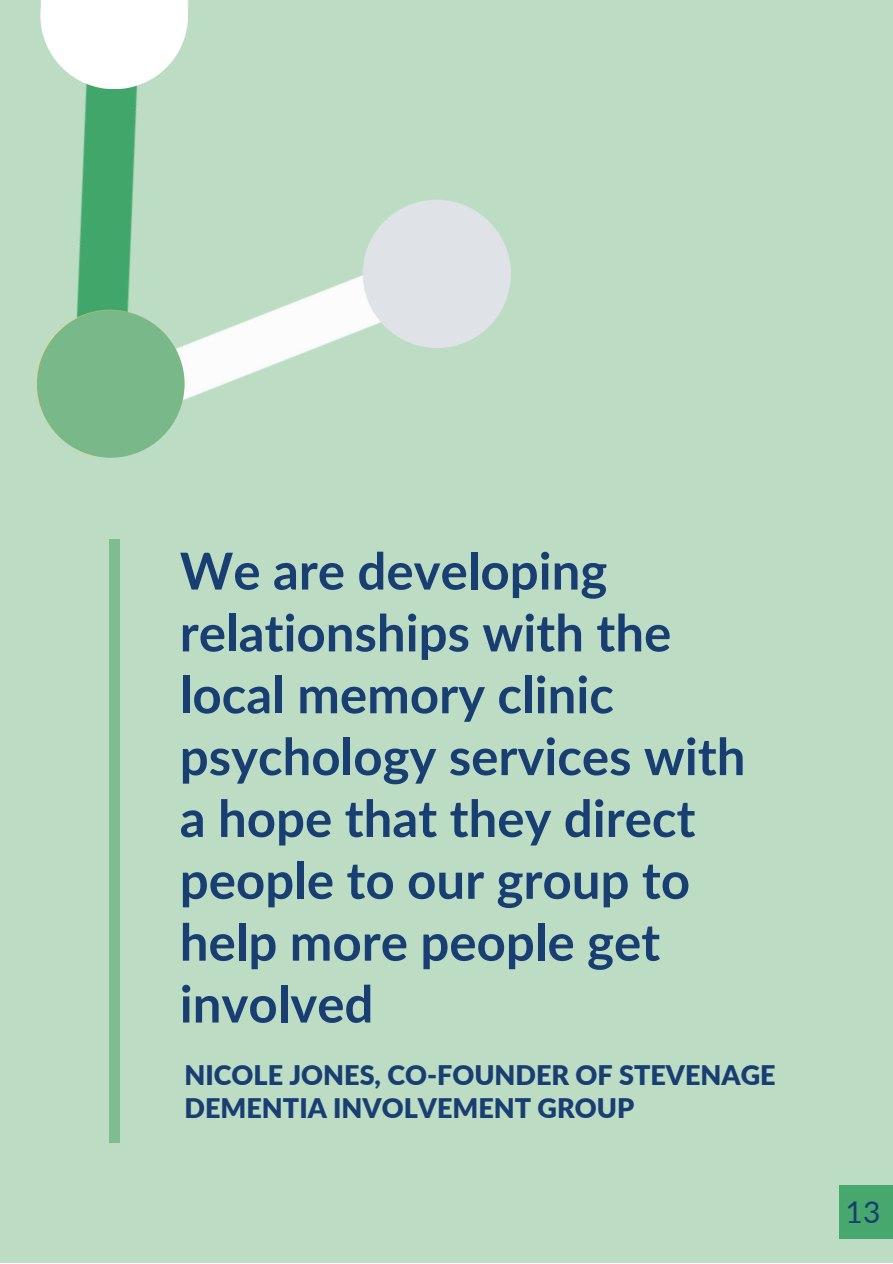
<style>
.page{position:relative;width:893px;height:1264px;background:#fff}
.page>*{position:absolute;margin:0;border:0;box-sizing:border-box;transform-origin:0 0}
.t1{font:700 51px/61.8px "Lato";color:#193e72}
.t2{font:30px "Lato";color:#193e72}
.t3{font:900 27px/32.5px "Lato";color:#193e72}
</style>
<div class="page">
<div style="left:0;top:0;width:892px;height:1262px;background:#bcdcc4"></div>
<div style="left:109px;top:539px;width:10px;height:603px;background:#79b989"></div>
<img style="left:35px;top:0;width:476px;height:558px">
<div style="left:37px;top:310px;width:147px;height:148px;background:#79b989;border-radius:50%"></div>
<div style="left:363px;top:200px;width:148px;height:148px;background:#dfe3e7;border-radius:50%"></div>
<svg style="left:40px;top:0;width:148px;height:89px;fill:#fff"></svg>
<div style="left:839px;top:1185px;width:53px;height:53px;background:#46a86c"></div>
<p class="t1" style="left:180px;top:539px;width:567px">We are developing relationships with the local memory clinic psychology services with a hope that they direct people to our group to help more people get involved</p>
<p class="t3" style="left:184px;top:1058px;width:592px">NICOLE JONES, CO-FOUNDER OF STEVENAGE<br>DEMENTIA INVOLVEMENT GROUP</p>
<p class="t2" style="left:845px;top:1193px;width:36px">13</p>
</div>
